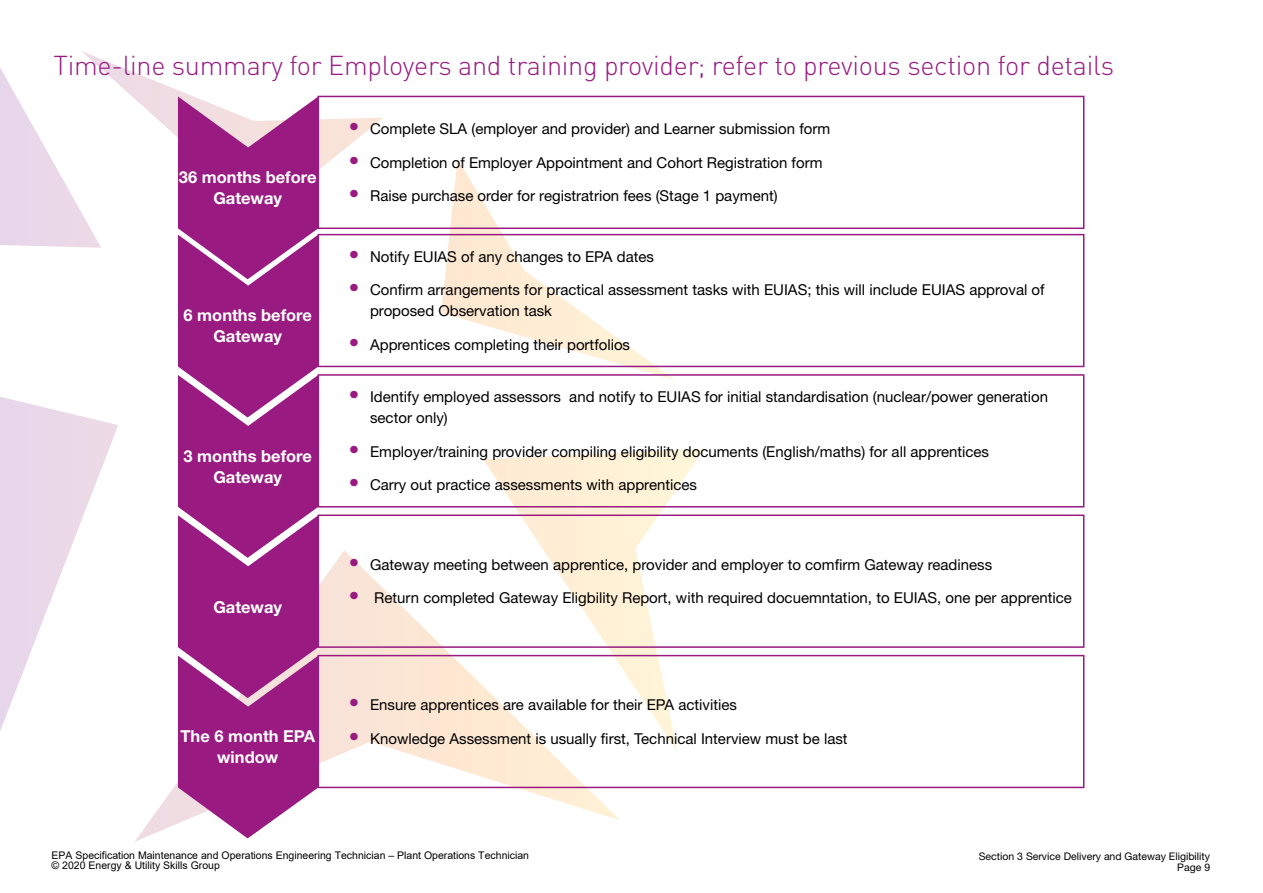
<style>
.page{position:relative;width:1263px;height:893px;background:#fff}
.page>*{position:absolute;margin:0;border:0;box-sizing:border-box;transform-origin:0 0}
.t1{font:300 27px "DINOT";letter-spacing:-.01em;color:#991a81}
.t2{font:700 16.5px/21px "Helvetica Neue LT Std";color:#fff;text-align:center}
.t3{font:15px/21px "Helvetica Neue LT Std";color:#000}
.t4{font:10.5px/10.5px "Arial";color:#000}
.t5{font:10.5px/10.5px "Helvetica Neue LT Std";color:#000;text-align:right}
.s1{font-size:21px;color:#991a81}
</style>
<div class="page">
<svg style="left:0;top:51px;width:704px;height:791px"></svg>
<div style="left:318px;top:96px;width:766px;height:133px;border:2px solid #991a81"></div>
<div style="left:318px;top:234px;width:766px;height:133px;border:2px solid #991a81"></div>
<div style="left:318px;top:374px;width:766px;height:133px;border:2px solid #991a81"></div>
<div style="left:318px;top:514px;width:766px;height:134px;border:2px solid #991a81"></div>
<div style="left:318px;top:655px;width:766px;height:133px;border:2px solid #991a81"></div>
<svg style="left:178px;top:96px;width:140px;height:742px;background:#a4328e"></svg>
<h1 class="t1" style="left:53px;top:44px;width:1062px">Time-line summary for Employers and training provider; refer to previous section for details</h1>
<p class="t2" style="left:179px;top:167px;width:139px">36 months before<br>Gateway</p>
<p class="t2" style="left:184px;top:305px;width:130px">6 months before<br>Gateway</p>
<p class="t2" style="left:184px;top:445px;width:130px">3 months before<br>Gateway</p>
<p class="t2" style="left:213px;top:596px;width:70px">Gateway</p>
<p class="t2" style="left:180px;top:726px;width:136px">The 6 month EPA window</p>
<p class="t3" style="left:349px;top:118px;width:483px"><span class="s1">•</span> Complete SLA (employer and provider) and Learner submission form</p>
<p class="t3" style="left:349px;top:152px;width:475px"><span class="s1">•</span> Completion of Employer Appointment and Cohort Registration form</p>
<p class="t3" style="left:349px;top:185px;width:430px"><span class="s1">•</span> Raise purchase order for registratrion fees (Stage 1 payment)</p>
<p class="t3" style="left:349px;top:246px;width:307px"><span class="s1">•</span> Notify EUIAS of any changes to EPA dates</p>
<p class="t3" style="left:370px;top:279px;width:676px;text-indent:-21px"><span class="s1">•</span> Confirm arrangements for practical assessment tasks with EUIAS; this will include EUIAS approval of proposed Observation task</p>
<p class="t3" style="left:349px;top:334px;width:283px"><span class="s1">•</span> Apprentices completing their portfolios</p>
<p class="t3" style="left:370px;top:386px;width:680px;text-indent:-21px"><span class="s1">•</span> Identify employed assessors and notify to EUIAS for initial standardisation (nuclear/power generation sector only)</p>
<p class="t3" style="left:349px;top:441px;width:642px"><span class="s1">•</span> Employer/training provider compiling eligibility documents (English/maths) for all apprentices</p>
<p class="t3" style="left:349px;top:474px;width:350px"><span class="s1">•</span> Carry out practice assessments with apprentices</p>
<p class="t3" style="left:349px;top:554px;width:645px"><span class="s1">•</span> Gateway meeting between apprentice, provider and employer to comfirm Gateway readiness</p>
<p class="t3" style="left:349px;top:587px;width:725px"><span class="s1">•</span> Return completed Gateway Eligbility Report, with required docuemntation, to EUIAS, one per apprentice</p>
<p class="t3" style="left:349px;top:694px;width:390px"><span class="s1">•</span> Ensure apprentices are available for their EPA activities</p>
<p class="t3" style="left:349px;top:728px;width:500px"><span class="s1">•</span> Knowledge Assessment is usually first, Technical Interview must be last</p>
<p class="t4" style="left:52px;top:850px;width:479px">EPA Specification Maintenance and Operations Engineering Technician – Plant Operations Technician © 2020 Energy &amp; Utility Skills Group</p>
<p class="t5" style="left:979px;top:851px;width:233px">Section 3 Service Delivery and Gateway Eligibility<br>Page 9</p>
</div>
